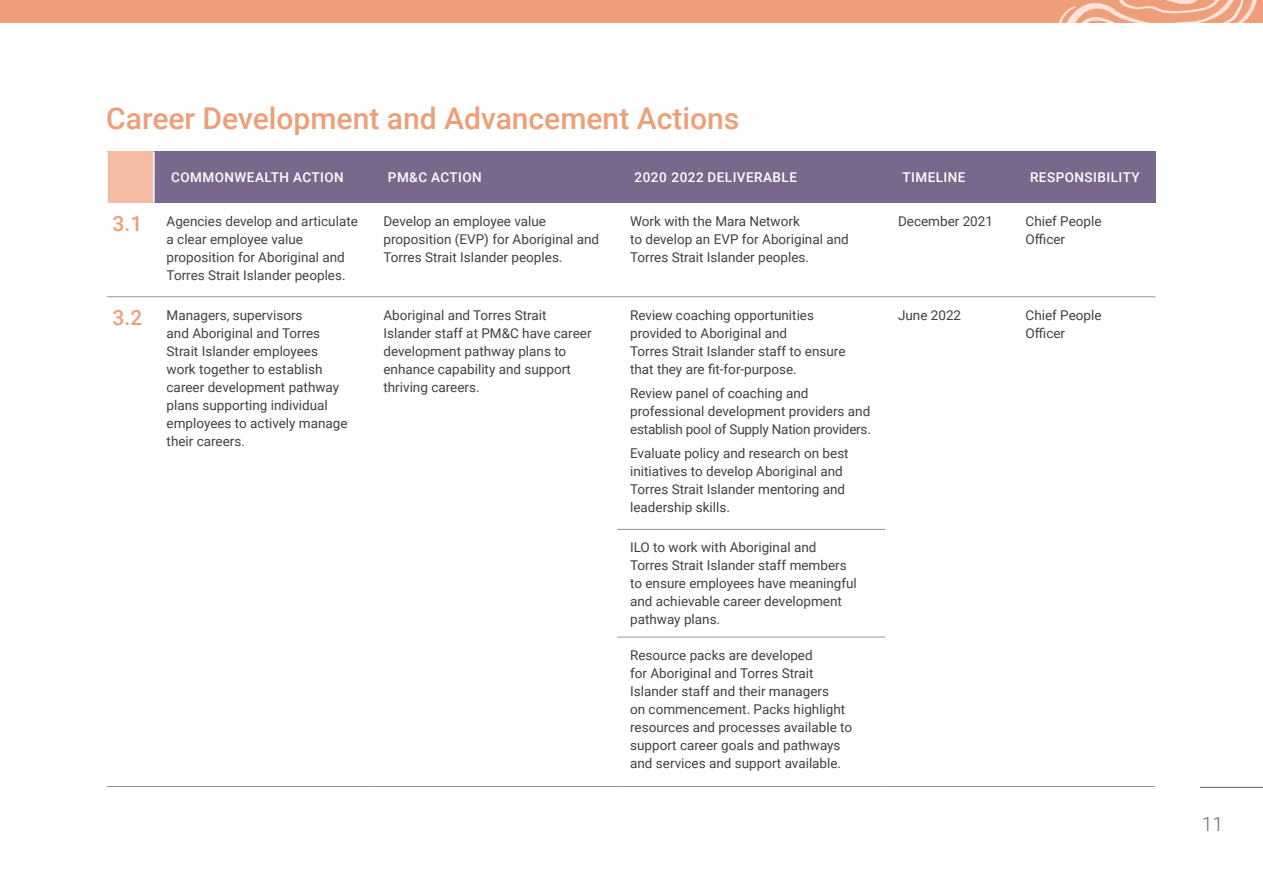
<style>
.page{position:relative;width:1263px;height:893px;background:#fff}
.page>*{position:absolute;margin:0;border:0;box-sizing:border-box;transform-origin:0 0}
.t1{font:500 30px "Roboto";color:#ee9e79}
.t2{font:500 21px "Roboto";color:#ee9e79}
.t3{font:300 19.5px "Roboto";color:#6f677e}
.t4{font:13.5px/18px "Roboto";color:#414042}
.t5{font:500 13.5px "Roboto";letter-spacing:.035em;color:#fff}
</style>
<div class="page">
<hr style="left:1200px;top:787px;width:63px;height:1px;background:#6f677e">
<div style="left:0;top:0;width:1263px;height:22px;background:#ee9e79"></div>
<svg style="left:1056px;top:0;width:202px;height:152px"></svg>
<hr style="left:107px;top:786px;width:47px;height:1px;background:#939598">
<hr style="left:154px;top:786px;width:217px;height:1px;background:#939598">
<hr style="left:371px;top:786px;width:246px;height:1px;background:#939598">
<hr style="left:885px;top:786px;width:128px;height:1px;background:#939598">
<hr style="left:1013px;top:786px;width:142px;height:1px;background:#939598">
<hr style="left:617px;top:786px;width:268px;height:1px;background:#939598">
<hr style="left:617px;top:296px;width:268px;height:1px;background:#939598">
<hr style="left:107px;top:296px;width:47px;height:1px;background:#939598">
<hr style="left:154px;top:296px;width:217px;height:1px;background:#939598">
<hr style="left:371px;top:296px;width:246px;height:1px;background:#939598">
<hr style="left:885px;top:296px;width:128px;height:1px;background:#939598">
<hr style="left:1013px;top:296px;width:142px;height:1px;background:#939598">
<hr style="left:617px;top:637px;width:268px;height:1px;background:#939598">
<hr style="left:617px;top:529px;width:268px;height:1px;background:#939598">
<div style="left:107px;top:152px;width:47px;height:51px;background:#f3bba1"></div>
<div style="left:154px;top:152px;width:217px;height:51px;background:#78688c"></div>
<div style="left:371px;top:152px;width:246px;height:51px;background:#78688c"></div>
<div style="left:617px;top:152px;width:268px;height:51px;background:#78688c"></div>
<div style="left:885px;top:152px;width:128px;height:51px;background:#78688c"></div>
<div style="left:1013px;top:152px;width:142px;height:51px;background:#78688c"></div>
<hr style="left:153px;top:152px;width:2px;height:51px;background:#fff">
<hr style="left:106px;top:152px;width:2px;height:51px;background:#fff">
<h2 class="t1" style="left:106px;top:97px;width:634px">Career Development and Advancement Actions</h2>
<p class="t5" style="left:171px;top:168px;width:174px">COMMONWEALTH ACTION</p>
<p class="t5" style="left:388px;top:168px;width:95px">PM&amp;C ACTION</p>
<p class="t5" style="left:634px;top:168px;width:164px">2020 2022 DELIVERABLE</p>
<p class="t5" style="left:902px;top:168px;width:65px">TIMELINE</p>
<p class="t5" style="left:1030px;top:168px;width:111px">RESPONSIBILITY</p>
<p class="t4" style="left:167px;top:211px;width:193px">Agencies develop and articulate</p>
<p class="t4" style="left:383px;top:211px;width:164px">Develop an employee value</p>
<p class="t4" style="left:630px;top:211px;width:171px">Work with the Mara Network</p>
<p class="t4" style="left:898px;top:211px;width:97px">December 2021</p>
<p class="t4" style="left:1025px;top:211px;width:77px">Chief People</p>
<p class="t4" style="left:167px;top:229px;width:138px">a clear employee value</p>
<p class="t4" style="left:383px;top:229px;width:217px">proposition (EVP) for Aboriginal and</p>
<p class="t4" style="left:630px;top:229px;width:220px">to develop an EVP for Aboriginal and</p>
<p class="t4" style="left:1025px;top:229px;width:41px">Officer</p>
<p class="t4" style="left:167px;top:247px;width:180px">proposition for Aboriginal and</p>
<p class="t4" style="left:383px;top:247px;width:181px">Torres Strait Islander peoples.</p>
<p class="t4" style="left:630px;top:247px;width:181px">Torres Strait Islander peoples.</p>
<p class="t4" style="left:167px;top:265px;width:181px">Torres Strait Islander peoples.</p>
<p class="t4" style="left:167px;top:305px;width:183px">Managers, supervisors<br>and Aboriginal and Torres<br>Strait Islander employees work together to establish career development pathway plans supporting individual employees to actively manage their careers.</p>
<p class="t4" style="left:383px;top:305px;width:210px">Aboriginal and Torres Strait<br>Islander staff at PM&amp;C have career development pathway plans to enhance capability and support thriving careers.</p>
<p class="t4" style="left:630px;top:305px;width:217px">Review coaching opportunities provided to Aboriginal and<br>Torres Strait Islander staff to ensure that they are fit-for-purpose.</p>
<h2 class="t2" style="left:113px;top:209px;width:31px">3.1</h2>
<p class="t4" style="left:898px;top:305px;width:65px">June 2022</p>
<p class="t4" style="left:1025px;top:305px;width:77px">Chief People<br>Officer</p>
<h2 class="t2" style="left:113px;top:303px;width:31px">3.2</h2>
<p class="t4" style="left:630px;top:384px;width:242px">Review panel of coaching and professional development providers and establish pool of Supply Nation providers.</p>
<p class="t4" style="left:630px;top:444px;width:220px">Evaluate policy and research on best initiatives to develop Aboriginal and Torres Strait Islander mentoring and leadership skills.</p>
<p class="t4" style="left:630px;top:538px;width:228px">ILO to work with Aboriginal and<br>Torres Strait Islander staff members to ensure employees have meaningful and achievable career development pathway plans.</p>
<p class="t4" style="left:630px;top:646px;width:223px">Resource packs are developed<br>for Aboriginal and Torres Strait Islander staff and their managers<br>on commencement. Packs highlight resources and processes available to support career goals and pathways and services and support available.</p>
<h3 class="t3" style="left:1202px;top:810px;width:23px">11</h3>
</div>
